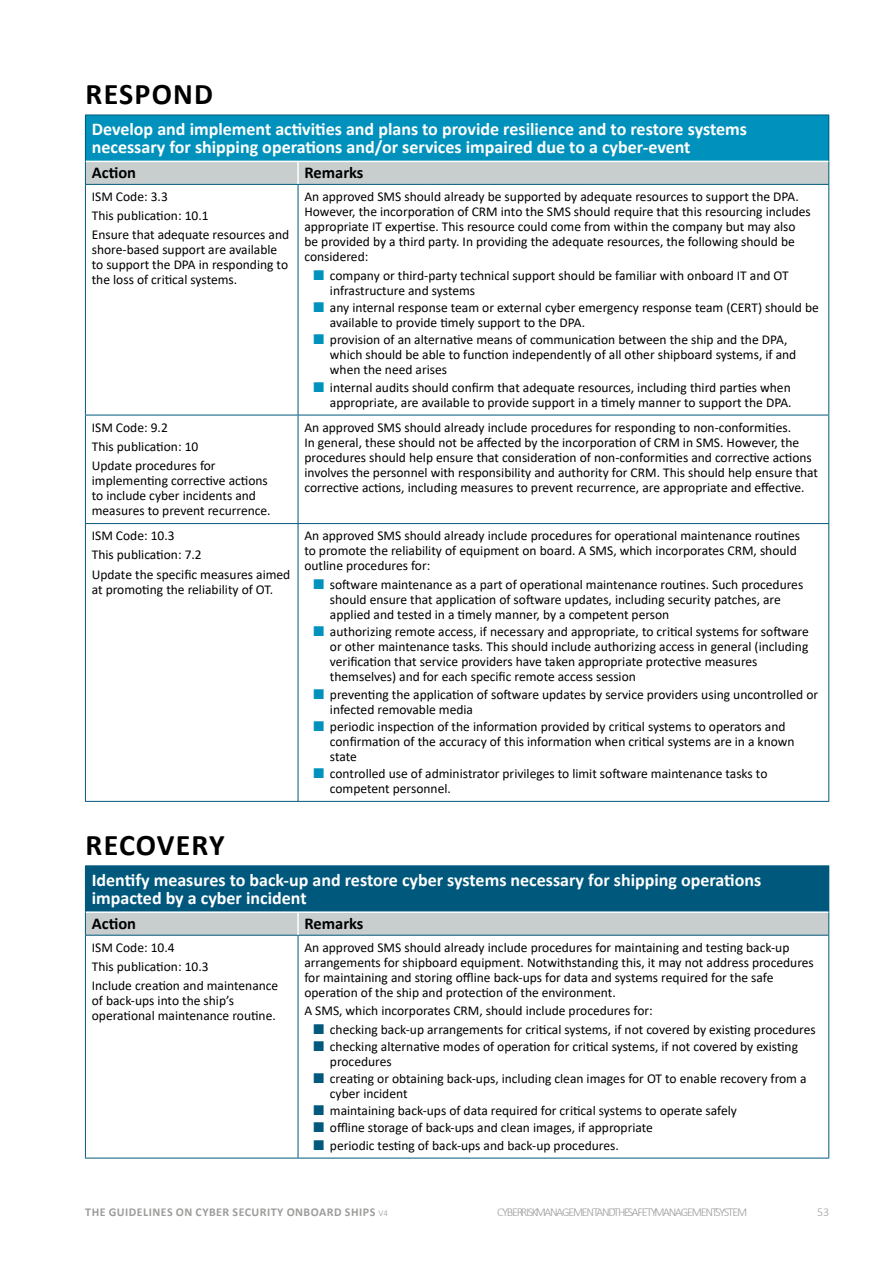
<style>
.page{position:relative;width:893px;height:1263px;background:#fff}
.page>*{position:absolute;margin:0;border:0;box-sizing:border-box;transform-origin:0 0}
.t1{font:700 30px "Calibri";letter-spacing:.04em;color:#000}
.t2{font:700 18px/18px "Calibri";color:#fff}
.t3{font:700 16.5px "Calibri";color:#000}
.t4{font:13.5px/15px "Calibri";color:#000}
.t5{font:300 12px "Calibri";letter-spacing:-.1em;color:#9d9d9c}
.t6{font:700 12px "Calibri";letter-spacing:.04em;color:#9d9d9c}
.s1{font-weight:300;font-size:9px}
</style>
<div class="page">
<div style="left:85px;top:115px;width:744px;height:46px;background:#0092bc"></div>
<hr style="left:85px;top:115px;width:213px;height:1px;background:#00587c">
<hr style="left:85px;top:115px;width:1px;height:46px;background:#00587c">
<hr style="left:298px;top:115px;width:531px;height:1px;background:#00587c">
<hr style="left:828px;top:115px;width:1px;height:46px;background:#00587c">
<div style="left:85px;top:161px;width:744px;height:23px;background:#c8cece"></div>
<hr style="left:85px;top:184px;width:213px;height:1px;background:#00587c">
<hr style="left:85px;top:185px;width:1px;height:230px;background:#00587c">
<hr style="left:298px;top:184px;width:531px;height:1px;background:#00587c">
<hr style="left:298px;top:185px;width:1px;height:230px;background:#00587c">
<hr style="left:828px;top:185px;width:1px;height:230px;background:#00587c">
<hr style="left:85px;top:415px;width:213px;height:1px;background:#00587c">
<hr style="left:85px;top:415px;width:1px;height:108px;background:#00587c">
<hr style="left:298px;top:415px;width:531px;height:1px;background:#00587c">
<hr style="left:298px;top:415px;width:1px;height:108px;background:#00587c">
<hr style="left:828px;top:415px;width:1px;height:108px;background:#00587c">
<hr style="left:85px;top:523px;width:213px;height:1px;background:#00587c">
<hr style="left:85px;top:524px;width:1px;height:277px;background:#00587c">
<hr style="left:298px;top:523px;width:531px;height:1px;background:#00587c">
<hr style="left:298px;top:524px;width:1px;height:277px;background:#00587c">
<hr style="left:828px;top:524px;width:1px;height:277px;background:#00587c">
<hr style="left:85px;top:801px;width:213px;height:1px;background:#00587c">
<hr style="left:298px;top:801px;width:531px;height:1px;background:#00587c">
<hr style="left:297px;top:162px;width:2px;height:22px;background:#fff">
<hr style="left:86px;top:161px;width:212px;height:1px;background:#fff">
<hr style="left:298px;top:161px;width:530px;height:1px;background:#fff">
<div style="left:85px;top:866px;width:744px;height:46px;background:#00587c"></div>
<hr style="left:85px;top:865px;width:213px;height:1px;background:#00587c">
<hr style="left:298px;top:865px;width:531px;height:1px;background:#00587c">
<div style="left:85px;top:912px;width:744px;height:23px;background:#c8cece"></div>
<hr style="left:85px;top:935px;width:213px;height:1px;background:#00587c">
<hr style="left:85px;top:935px;width:1px;height:223px;background:#00587c">
<hr style="left:298px;top:935px;width:531px;height:1px;background:#00587c">
<hr style="left:298px;top:935px;width:1px;height:223px;background:#00587c">
<hr style="left:828px;top:935px;width:1px;height:223px;background:#00587c">
<hr style="left:85px;top:1158px;width:213px;height:1px;background:#00587c">
<hr style="left:298px;top:1158px;width:531px;height:1px;background:#00587c">
<hr style="left:297px;top:913px;width:2px;height:22px;background:#fff">
<hr style="left:86px;top:911px;width:212px;height:2px;background:#fff">
<hr style="left:298px;top:911px;width:530px;height:2px;background:#fff">
<h1 class="t1" style="left:86px;top:73px;width:129px">RESPOND</h1>
<h2 class="t2" style="left:92px;top:120px;width:657px">Develop and implement activities and plans to provide resilience and to restore systems necessary for shipping operations and/or services impaired due to a cyber-event</h2>
<p class="t3" style="left:92px;top:161px;width:46px">Action</p>
<p class="t3" style="left:304px;top:161px;width:61px">Remarks</p>
<p class="t4" style="left:92px;top:186px;width:199px;line-height:19.2px">ISM Code: 3.3<br>This publication: 10.1<br>Ensure that adequate resources and</p>
<p class="t4" style="left:92px;top:242px;width:198px">shore-based support are available to support the DPA in responding to the loss of critical systems.</p>
<p class="t4" style="left:304px;top:189px;width:508px">An approved SMS should already be supported by adequate resources to support the DPA.<br>However, the incorporation of CRM into the SMS should require that this resourcing includes appropriate IT expertise. This resource could come from within the company but may also be provided by a third party. In providing the adequate resources, the following should be considered:</p>
<p class="t4" style="left:330px;top:268px;width:460px">company or third-party technical support should be familiar with onboard IT and OT infrastructure and systems</p>
<p class="t4" style="left:330px;top:300px;width:490px">any internal response team or external cyber emergency response team (CERT) should be available to provide timely support to the DPA.</p>
<p class="t4" style="left:330px;top:332px;width:468px">provision of an alternative means of communication between the ship and the DPA, which should be able to function independently of all other shipboard systems, if and when the need arises</p>
<p class="t4" style="left:330px;top:379px;width:463px">internal audits should confirm that adequate resources, including third parties when appropriate, are available to provide support in a timely manner to support the DPA.</p>
<p class="t4" style="left:92px;top:417px;width:125px;line-height:19.2px">ISM Code: 9.2<br>This publication: 10<br>Update procedures for</p>
<p class="t4" style="left:92px;top:473px;width:180px">implementing corrective actions to include cyber incidents and measures to prevent recurrence.</p>
<p class="t4" style="left:92px;top:526px;width:200px;line-height:19.2px">ISM Code: 10.3<br>This publication: 7.2<br>Update the specific measures aimed</p>
<p class="t4" style="left:92px;top:581px;width:183px">at promoting the reliability of OT.</p>
<p class="t4" style="left:304px;top:419px;width:515px">An approved SMS should already include procedures for responding to non-conformities.<br>In general, these should not be affected by the incorporation of CRM in SMS. However, the procedures should help ensure that consideration of non-conformities and corrective actions involves the personnel with responsibility and authority for CRM. This should help ensure that corrective actions, including measures to prevent recurrence, are appropriate and effective.</p>
<p class="t4" style="left:304px;top:528px;width:497px">An approved SMS should already include procedures for operational maintenance routines to promote the reliability of equipment on board. A SMS, which incorporates CRM, should outline procedures for:</p>
<p class="t4" style="left:330px;top:577px;width:475px">software maintenance as a part of operational maintenance routines. Such procedures should ensure that application of software updates, including security patches, are applied and tested in a timely manner, by a competent person</p>
<p class="t4" style="left:330px;top:624px;width:480px">authorizing remote access, if necessary and appropriate, to critical systems for software or other maintenance tasks. This should include authorizing access in general (including verification that service providers have taken appropriate protective measures themselves) and for each specific remote access session</p>
<p class="t4" style="left:330px;top:686px;width:490px">preventing the application of software updates by service providers using uncontrolled or infected removable media</p>
<p class="t4" style="left:330px;top:718px;width:466px">periodic inspection of the information provided by critical systems to operators and confirmation of the accuracy of this information when critical systems are in a known state</p>
<p class="t4" style="left:330px;top:765px;width:439px">controlled use of administrator privileges to limit software maintenance tasks to competent personnel.</p>
<h1 class="t1" style="left:86px;top:824px;width:141px">RECOVERY</h1>
<h2 class="t2" style="left:92px;top:870px;width:671px">Identify measures to back-up and restore cyber systems necessary for shipping operations impacted by a cyber incident</h2>
<p class="t3" style="left:92px;top:912px;width:46px">Action</p>
<p class="t3" style="left:304px;top:912px;width:61px">Remarks</p>
<p class="t4" style="left:92px;top:937px;width:188px;line-height:19.2px">ISM Code: 10.4<br>This publication: 10.3<br>Include creation and maintenance</p>
<p class="t4" style="left:92px;top:993px;width:186px">of back-ups into the ship’s operational maintenance routine.</p>
<p class="t4" style="left:304px;top:939px;width:511px">An approved SMS should already include procedures for maintaining and testing back-up arrangements for shipboard equipment. Notwithstanding this, it may not address procedures for maintaining and storing offline back-ups for data and systems required for the safe operation of the ship and protection of the environment.</p>
<p class="t4" style="left:330px;top:1000px;width:487px;line-height:19.2px;text-indent:-26px">A SMS, which incorporates CRM, should include procedures for:<br>checking back-up arrangements for critical systems, if not covered by existing procedures</p>
<p class="t4" style="left:330px;top:1039px;width:470px">checking alternative modes of operation for critical systems, if not covered by existing procedures</p>
<p class="t4" style="left:330px;top:1071px;width:478px">creating or obtaining back-ups, including clean images for OT to enable recovery from a cyber incident</p>
<p class="t4" style="left:330px;top:1102px;width:409px;line-height:17.1px">maintaining back-ups of data required for critical systems to operate safely offline storage of back-ups and clean images, if appropriate<br>periodic testing of back-ups and back-up procedures.</p>
<p class="t6" style="left:85px;top:1204px;width:304px">THE GUIDELINES ON CYBER SECURITY ONBOARD SHIPS <span class="s1">V4</span></p>
<p class="t5" style="left:497px;top:1205px;width:251px">CYBER RISK MANAGEMENT AN D THE SAFETY MANAGEMENT SYSTEM</p>
<p class="t5" style="left:817px;top:1205px;width:14px">53</p>
</div>
